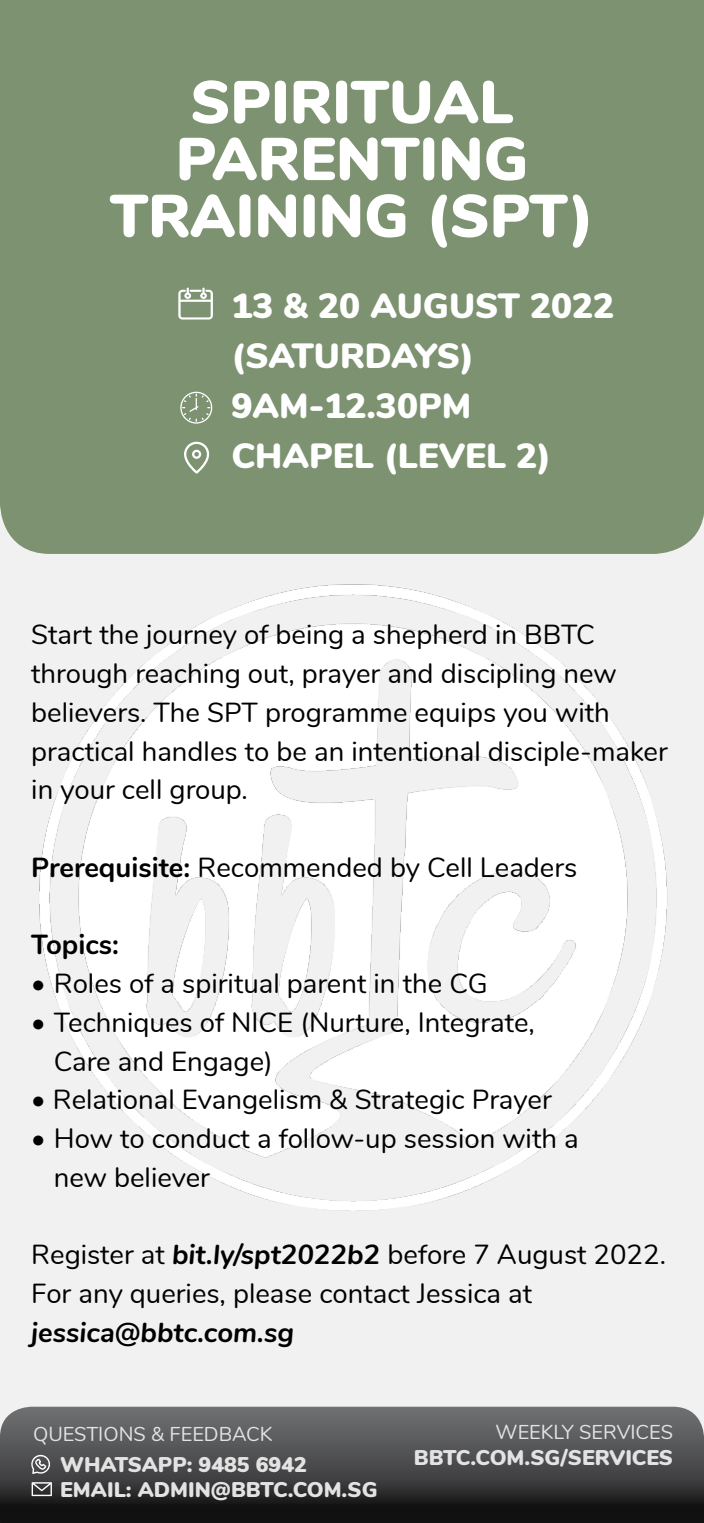
<style>
.page{position:relative;width:704px;height:1523px;background:#fff}
.page>*{position:absolute;margin:0;border:0;box-sizing:border-box;transform-origin:0 0}
.t1{font:900 60px/56.9px "Nunito";color:#fff;text-align:center}
.t2{font:900 35px/50px "Nunito";color:#fff}
.t3{font:27.5px/38.8px "Nunito";color:#000}
.t4{font:italic 700 27.5px "Nunito";color:#000}
.t5{font:700 27.5px "Nunito";color:#000}
.t6{font:900 21.25px/25px "Nunito";color:#e3e3e3}
.t7{font:20px "Nunito";color:#e3e3e3}
.s1{font-weight:700}
.s2{font-weight:700;font-style:italic}
</style>
<div class="page">
<div style="left:0;top:1px;width:703px;height:1437px;background:#f1f1f1"></div>
<svg style="left:0;top:1406px;width:703px;height:116px;background:#454547"></svg>
<img style="left:39px;top:584px;width:629px;height:627px">
<svg style="left:30px;top:1453px;width:20px;height:21px"></svg>
<svg style="left:32px;top:1482px;width:20px;height:14px"></svg>
<div style="left:0;top:0;width:703px;height:554px;background:#7c9270"></div>
<svg style="left:178px;top:287px;width:35px;height:32px"></svg>
<svg style="left:184px;top:441px;width:25px;height:33px"></svg>
<svg style="left:180px;top:392px;width:32px;height:32px"></svg>
<h1 class="t1" style="left:110px;top:70px;width:485px">SPIRITUAL<br>PARENTING<br>TRAINING (SPT)</h1>
<p class="t2" style="left:231px;top:279px;width:384px">13 &amp; 20 AUGUST 2022 (SATURDAYS)<br>9AM-12.30PM<br>CHAPEL (LEVEL 2)</p>
<p class="t3" style="left:31px;top:614px;width:637px">Start the journey of being a shepherd in BBTC through reaching out, prayer and discipling new believers. The SPT programme equips you with practical handles to be an intentional disciple-maker in your cell group.</p>
<p class="t3" style="left:31px;top:846px;width:547px"><span class="s1">Prerequisite:</span> Recommended by Cell Leaders</p>
<p class="t5" style="left:31px;top:924px;width:89px">Topics:</p>
<p class="t3" style="left:31px;top:962px;width:457px">• Roles of a spiritual parent in the CG</p>
<p class="t3" style="left:54px;top:1001px;width:482px;text-indent:-22px">• Techniques of NICE (Nurture, Integrate,<br>Care and Engage)</p>
<p class="t3" style="left:31px;top:1079px;width:521px">• Relational Evangelism &amp; Strategic Prayer</p>
<p class="t3" style="left:54px;top:1117px;width:526px;text-indent:-22px">• How to conduct a follow-up session with a new believer</p>
<p class="t3" style="left:31px;top:1234px;width:635px">Register at <span class="s2">bit.ly/spt2022b2</span> before 7 August 2022.<br>For any queries, please contact Jessica at</p>
<p class="t4" style="left:31px;top:1312px;width:264px">jessica@bbtc.com.sg</p>
<p class="t7" style="left:33px;top:1419px;width:241px">QUESTIONS &amp; FEEDBACK</p>
<p class="t6" style="left:60px;top:1450px;width:318px">WHATSAPP: 9485 6942<br>EMAIL: ADMIN@BBTC.COM.SG</p>
<p class="t7" style="left:495px;top:1417px;width:179px">WEEKLY SERVICES</p>
<p class="t6" style="left:413px;top:1443px;width:260px">BBTC.COM.SG/SERVICES</p>
</div>
